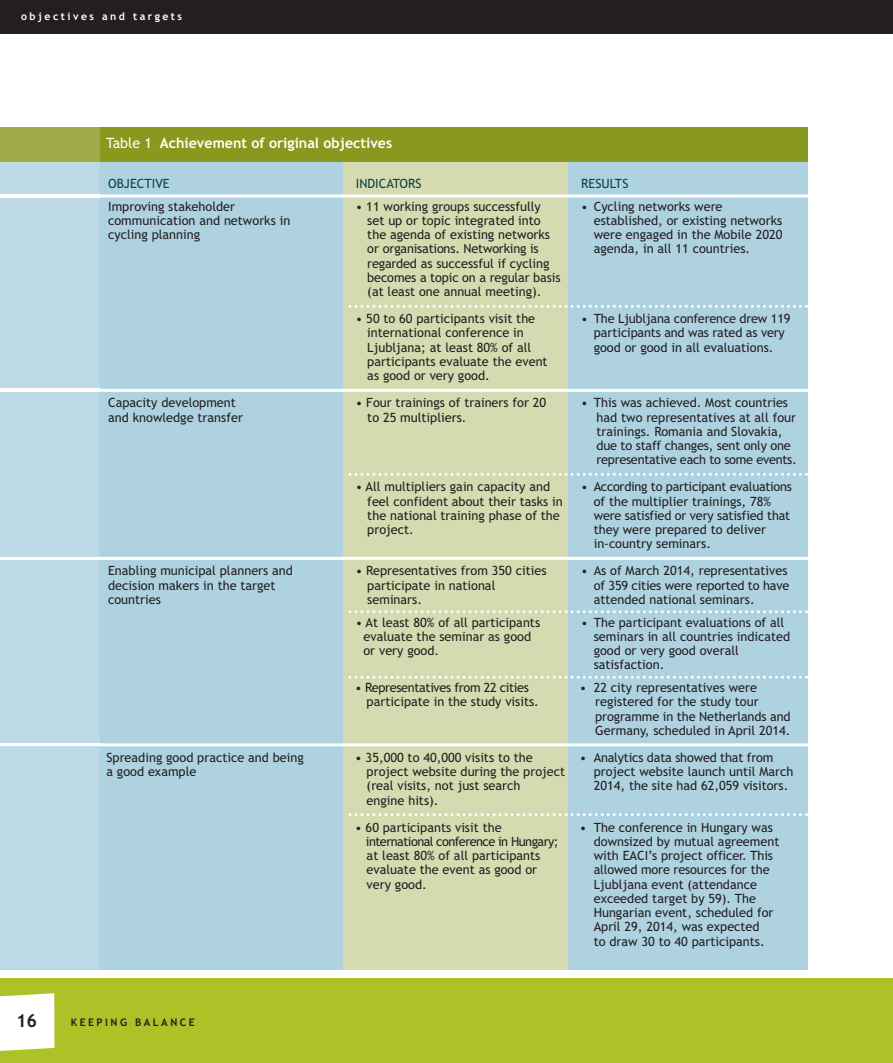
<style>
.page{position:relative;width:893px;height:1063px;background:#fff}
.page>*{position:absolute;margin:0;border:0;box-sizing:border-box;transform-origin:0 0}
.t1{font:700 18px "Trebuchet MS";color:#231f20}
.t2{font:700 14.25px "Trebuchet MS";color:#fff}
.t3{font:12.75px/14.2px "Trebuchet MS";color:#231f20}
.t4{font:12.75px "Trebuchet MS";letter-spacing:-.02em;color:#231f20}
.t5{font:12.75px "Trebuchet MS";letter-spacing:-.04em;color:#231f20}
.t6{font:12.75px "Trebuchet MS";letter-spacing:-.025em;color:#231f20}
.t7{font:12.75px "Trebuchet MS";color:#064743}
.t8{font:700 10.5px "Trebuchet MS";letter-spacing:.235em;color:#fff}
.t9{font:700 10.5px "Trebuchet MS";letter-spacing:.235em;color:#231f20}
.s1{font-weight:400}
</style>
<div class="page">
<svg style="left:0;top:969px;width:808px;height:1px"></svg>
<div style="left:0;top:128px;width:808px;height:841px;background:#afd2e1"></div>
<div style="left:344px;top:157px;width:224px;height:812px;background:#d5dab0"></div>
<div style="left:0;top:0;width:893px;height:34px;background:#231f20"></div>
<div style="left:0;top:978px;width:893px;height:85px;background:#aec227"></div>
<svg style="left:0;top:993px;width:54px;height:58px;background:#fafbf2"></svg>
<hr style="left:0;top:194px;width:808px;height:3px;background:#fff">
<svg style="left:348px;top:305px;width:460px;height:3px"></svg>
<hr style="left:0;top:389px;width:808px;height:3px;background:#fff">
<svg style="left:348px;top:473px;width:460px;height:3px"></svg>
<hr style="left:0;top:557px;width:808px;height:3px;background:#fff">
<svg style="left:348px;top:610px;width:460px;height:3px"></svg>
<svg style="left:348px;top:676px;width:460px;height:3px"></svg>
<hr style="left:0;top:743px;width:808px;height:3px;background:#fff">
<svg style="left:348px;top:813px;width:460px;height:3px"></svg>
<div style="left:0;top:128px;width:808px;height:34px;background:#88991d"></div>
<div style="left:0;top:162px;width:100px;height:807px;background:#bedae6"></div>
<hr style="left:0;top:194px;width:100px;height:3px;background:#fff">
<hr style="left:0;top:389px;width:100px;height:3px;background:#fff">
<hr style="left:0;top:557px;width:100px;height:3px;background:#fff">
<hr style="left:0;top:743px;width:100px;height:3px;background:#fff">
<div style="left:0;top:128px;width:100px;height:34px;background:#9eab46"></div>
<p class="t8" style="left:21px;top:11px;width:162px">objectives and targets</p>
<p class="t2" style="left:106px;top:134px;width:287px"><span class="s1">Table 1</span> Achievement of original objectives</p>
<p class="t7" style="left:108px;top:176px;width:63px">OBJECTIVE</p>
<p class="t7" style="left:356px;top:176px;width:67px">INDICATORS</p>
<p class="t7" style="left:581px;top:176px;width:49px">RESULTS</p>
<p class="t3" style="left:108px;top:199px;width:129px">Improving stakeholder</p>
<p class="t3" style="left:356px;top:199px;width:187px">• 11 working groups successfully</p>
<p class="t3" style="left:581px;top:199px;width:143px">• Cycling networks were</p>
<p class="t3" style="left:108px;top:213px;width:184px">communication and networks in</p>
<p class="t3" style="left:367px;top:213px;width:175px">set up or topic integrated into</p>
<p class="t3" style="left:594px;top:213px;width:190px">established, or existing networks</p>
<p class="t3" style="left:108px;top:228px;width:94px">cycling planning</p>
<p class="t3" style="left:367px;top:228px;width:184px">the agenda of existing networks</p>
<p class="t3" style="left:594px;top:228px;width:190px">were engaged in the Mobile 2020</p>
<p class="t3" style="left:367px;top:242px;width:173px">or organisations. Networking is</p>
<p class="t3" style="left:594px;top:242px;width:158px">agenda, in all 11 countries.</p>
<p class="t3" style="left:367px;top:256px;width:195px">regarded as successful if cycling becomes a topic on a regular basis (at least one annual meeting).</p>
<p class="t3" style="left:356px;top:312px;width:181px">• 50 to 60 participants visit the</p>
<p class="t3" style="left:581px;top:312px;width:211px">• The Ljubljana conference drew 119</p>
<p class="t3" style="left:367px;top:326px;width:158px">international conference in</p>
<p class="t3" style="left:594px;top:326px;width:193px">participants and was rated as very</p>
<p class="t3" style="left:367px;top:340px;width:166px">Ljubljana; at least 80% of all</p>
<p class="t3" style="left:594px;top:340px;width:181px">good or good in all evaluations.</p>
<p class="t3" style="left:367px;top:354px;width:182px">participants evaluate the event as good or very good.</p>
<p class="t3" style="left:108px;top:396px;width:129px">Capacity development</p>
<p class="t3" style="left:356px;top:396px;width:192px">• Four trainings of trainers for 20</p>
<p class="t3" style="left:581px;top:396px;width:208px">• This was achieved. Most countries</p>
<p class="t3" style="left:108px;top:410px;width:136px">and knowledge transfer</p>
<p class="t3" style="left:367px;top:410px;width:101px">to 25 multipliers.</p>
<p class="t3" style="left:596px;top:410px;width:202px">had two representatives at all four trainings. Romania and Slovakia, due to staff changes, sent only one representative each to some events.</p>
<p class="t3" style="left:356px;top:480px;width:196px">• All multipliers gain capacity and</p>
<p class="t4" style="left:581px;top:479px;width:212px">• According to participant evaluations</p>
<p class="t3" style="left:367px;top:494px;width:197px">feel confident about their tasks in</p>
<p class="t3" style="left:594px;top:494px;width:179px">of the multiplier trainings, 78%</p>
<p class="t3" style="left:367px;top:508px;width:194px">the national training phase of the</p>
<p class="t3" style="left:594px;top:508px;width:198px">were satisfied or very satisfied that</p>
<p class="t3" style="left:367px;top:522px;width:48px">project.</p>
<p class="t3" style="left:594px;top:522px;width:174px">they were prepared to deliver in-country seminars.</p>
<p class="t3" style="left:108px;top:564px;width:186px">Enabling municipal planners and</p>
<p class="t3" style="left:356px;top:564px;width:192px">• Representatives from 350 cities</p>
<p class="t3" style="left:581px;top:564px;width:208px">• As of March 2014, representatives</p>
<p class="t3" style="left:108px;top:578px;width:169px">decision makers in the target</p>
<p class="t3" style="left:367px;top:578px;width:130px">participate in national</p>
<p class="t3" style="left:594px;top:578px;width:197px">of 359 cities were reported to have</p>
<p class="t3" style="left:108px;top:592px;width:54px">countries</p>
<p class="t3" style="left:367px;top:592px;width:56px">seminars.</p>
<p class="t3" style="left:594px;top:592px;width:162px">attended national seminars.</p>
<p class="t3" style="left:356px;top:615px;width:186px">• At least 80% of all participants</p>
<p class="t3" style="left:581px;top:615px;width:205px">• The participant evaluations of all</p>
<p class="t3" style="left:363px;top:629px;width:169px">evaluate the seminar as good</p>
<p class="t3" style="left:594px;top:629px;width:198px">seminars in all countries indicated</p>
<p class="t3" style="left:363px;top:643px;width:77px">or very good.</p>
<p class="t3" style="left:594px;top:643px;width:147px">good or very good overall satisfaction.</p>
<p class="t6" style="left:355px;top:680px;width:175px">• Representatives from 22 cities</p>
<p class="t3" style="left:580px;top:680px;width:179px">• 22 city representatives were</p>
<p class="t3" style="left:367px;top:695px;width:174px">participate in the study visits.</p>
<p class="t3" style="left:595px;top:695px;width:197px">registered for the study tour programme in the Netherlands and<br>Germany, scheduled in April 2014.</p>
<p class="t3" style="left:106px;top:750px;width:199px">Spreading good practice and being</p>
<p class="t3" style="left:355px;top:750px;width:179px">• 35,000 to 40,000 visits to the</p>
<p class="t3" style="left:580px;top:750px;width:195px">• Analytics data showed that from</p>
<p class="t3" style="left:106px;top:764px;width:92px">a good example</p>
<p class="t3" style="left:367px;top:764px;width:200px">project website during the project</p>
<p class="t3" style="left:594px;top:764px;width:201px">project website launch until March</p>
<p class="t3" style="left:367px;top:779px;width:155px">(real visits, not just search</p>
<p class="t3" style="left:594px;top:779px;width:196px">2014, the site had 62,059 visitors.</p>
<p class="t3" style="left:367px;top:793px;width:73px">engine hits).</p>
<p class="t3" style="left:355px;top:820px;width:148px">• 60 participants visit the</p>
<p class="t3" style="left:580px;top:820px;width:194px">• The conference in Hungary was</p>
<p class="t5" style="left:366px;top:834px;width:194px">international conference in Hungary;</p>
<p class="t3" style="left:594px;top:834px;width:187px">downsized by mutual agreement</p>
<p class="t3" style="left:367px;top:849px;width:175px">at least 80% of all participants</p>
<p class="t3" style="left:594px;top:849px;width:181px">with EACI’s project officer. This</p>
<p class="t3" style="left:367px;top:863px;width:172px">evaluate the event as good or</p>
<p class="t3" style="left:594px;top:863px;width:177px">allowed more resources for the</p>
<p class="t3" style="left:367px;top:877px;width:62px">very good.</p>
<p class="t3" style="left:594px;top:877px;width:181px">Ljubljana event (attendance exceeded target by 59). The<br>Hungarian event, scheduled for<br>April 29, 2014, was expected to draw 30 to 40 participants.</p>
<h1 class="t1" style="left:16px;top:1011px;width:23px">16</h1>
<p class="t9" style="left:71px;top:1016px;width:125px">KEEPING BALANCE</p>
</div>
